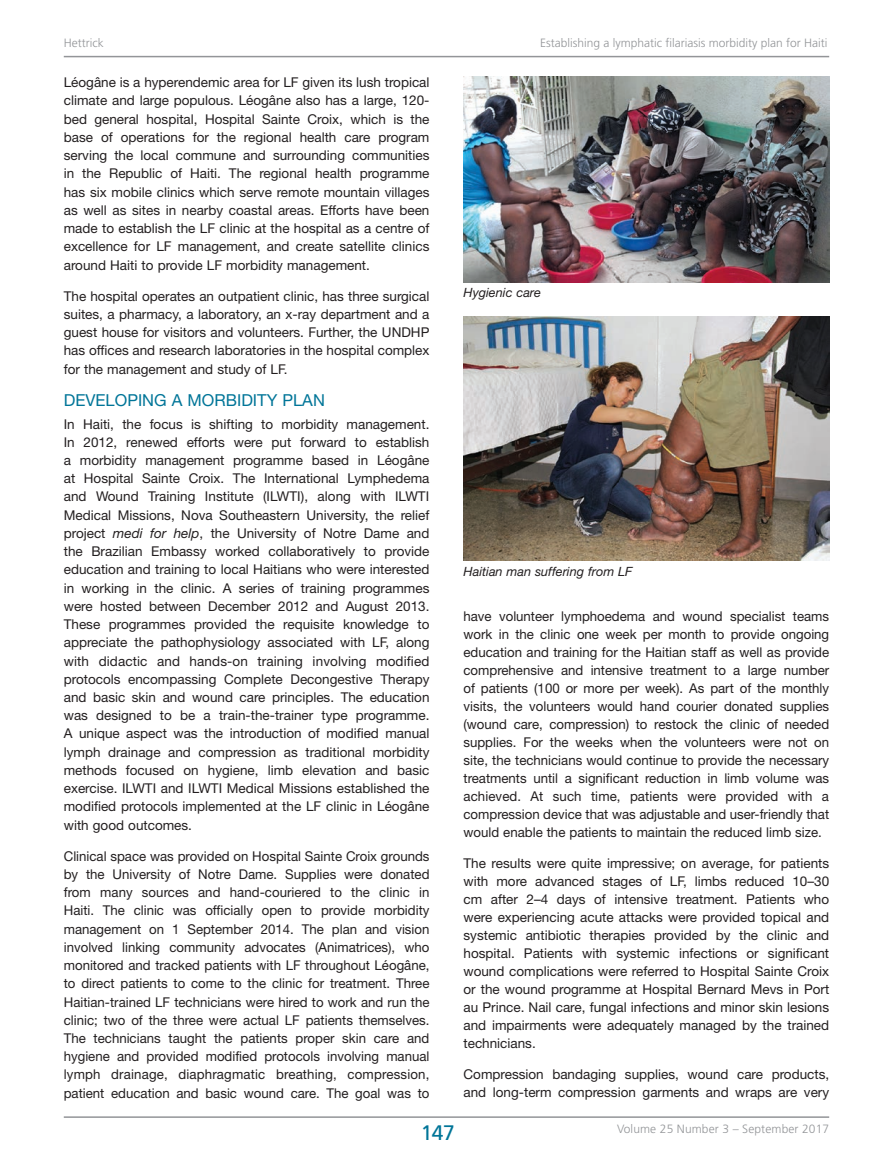
<style>
.page{position:relative;width:893px;height:1170px;background:#fff}
.page>*{position:absolute;margin:0;border:0;box-sizing:border-box;transform-origin:0 0}
.t1{font:21px "Frutiger";color:#007598}
.WPR_Heading{font:16.5px "Helvetica Neue";color:#007598}
.WP_R_Galley{font:13.5px/18.1px "Helvetica Neue";color:#231f20;text-align:justify}
.WPR_Caption{font:italic 12.75px "Helvetica Neue";color:#231f20}
.t2{font:300 12px "Frutiger";color:#939598}
.s1{font-style:italic}
</style>
<div class="page">
<hr style="left:64px;top:1116px;width:765px;height:1px;background:#939598">
<hr style="left:64px;top:56px;width:765px;height:1px;background:#939598">
<img style="left:463px;top:77px;width:366px;height:206px">
<img style="left:463px;top:317px;width:366px;height:243px">
<p class="t2" style="left:64px;top:36px;width:41px">Hettrick</p>
<p class="t2" style="left:540px;top:36px;width:289px">Establishing a lymphatic filariasis morbidity plan for Haiti</p>
<p class="WP_R_Galley" style="left:64px;top:73px;width:367px">Léogâne is a hyperendemic area for LF given its lush tropical climate and large populous. Léogâne also has a large, 120- bed general hospital, Hospital Sainte Croix, which is the base of operations for the regional health care program serving the local commune and surrounding communities in the Republic of Haiti. The regional health programme has six mobile clinics which serve remote mountain villages as well as sites in nearby coastal areas. Efforts have been made to establish the LF clinic at the hospital as a centre of excellence for LF management, and create satellite clinics around Haiti to provide LF morbidity management.</p>
<p class="WP_R_Galley" style="left:64px;top:286px;width:367px">The hospital operates an outpatient clinic, has three surgical suites, a pharmacy, a laboratory, an x-ray department and a guest house for visitors and volunteers. Further, the UNDHP has offices and research laboratories in the hospital complex for the management and study of LF.</p>
<p class="WPR_Heading" style="left:64px;top:390px;width:263px">DEVELOPING A MORBIDITY PLAN</p>
<p class="WP_R_Galley" style="left:64px;top:414px;width:367px">In Haiti, the focus is shifting to morbidity management.<br>In 2012, renewed efforts were put forward to establish a morbidity management programme based in Léogâne at Hospital Sainte Croix. The International Lymphedema and Wound Training Institute (ILWTI), along with ILWTI Medical Missions, Nova Southeastern University, the relief project <span class="s1">medi for help</span>, the University of Notre Dame and the Brazilian Embassy worked collaboratively to provide education and training to local Haitians who were interested in working in the clinic. A series of training programmes were hosted between December 2012 and August 2013.<br>These programmes provided the requisite knowledge to appreciate the pathophysiology associated with LF, along with didactic and hands-on training involving modified protocols encompassing Complete Decongestive Therapy and basic skin and wound care principles. The education was designed to be a train-the-trainer type programme.<br>A unique aspect was the introduction of modified manual lymph drainage and compression as traditional morbidity methods focused on hygiene, limb elevation and basic exercise. ILWTI and ILWTI Medical Missions established the modified protocols implemented at the LF clinic in Léogâne with good outcomes.</p>
<p class="WP_R_Galley" style="left:64px;top:846px;width:367px">Clinical space was provided on Hospital Sainte Croix grounds by the University of Notre Dame. Supplies were donated from many sources and hand-couriered to the clinic in Haiti. The clinic was officially open to provide morbidity management on 1 September 2014. The plan and vision involved linking community advocates (Animatrices), who monitored and tracked patients with LF throughout Léogâne, to direct patients to come to the clinic for treatment. Three Haitian-trained LF technicians were hired to work and run the clinic; two of the three were actual LF patients themselves.<br>The technicians taught the patients proper skin care and hygiene and provided modified protocols involving manual lymph drainage, diaphragmatic breathing, compression, patient education and basic wound care. The goal was to</p>
<h1 class="t1" style="left:421px;top:1120px;width:36px">147</h1>
<p class="WPR_Caption" style="left:463px;top:285px;width:79px">Hygienic care</p>
<p class="WPR_Caption" style="left:463px;top:564px;width:171px">Haitian man suffering from LF</p>
<p class="WP_R_Galley" style="left:463px;top:607px;width:367px">have volunteer lymphoedema and wound specialist teams work in the clinic one week per month to provide ongoing education and training for the Haitian staff as well as provide comprehensive and intensive treatment to a large number of patients (100 or more per week). As part of the monthly visits, the volunteers would hand courier donated supplies (wound care, compression) to restock the clinic of needed supplies. For the weeks when the volunteers were not on site, the technicians would continue to provide the necessary treatments until a significant reduction in limb volume was achieved. At such time, patients were provided with a compression device that was adjustable and user-friendly that would enable the patients to maintain the reduced limb size.</p>
<p class="WP_R_Galley" style="left:463px;top:854px;width:367px">The results were quite impressive; on average, for patients with more advanced stages of LF, limbs reduced 10–30 cm after 2–4 days of intensive treatment. Patients who were experiencing acute attacks were provided topical and systemic antibiotic therapies provided by the clinic and hospital. Patients with systemic infections or significant wound complications were referred to Hospital Sainte Croix or the wound programme at Hospital Bernard Mevs in Port au Prince. Nail care, fungal infections and minor skin lesions and impairments were adequately managed by the trained technicians.</p>
<p class="WP_R_Galley" style="left:463px;top:1064px;width:367px">Compression bandaging supplies, wound care products, and long-term compression garments and wraps are very</p>
<p class="t2" style="left:617px;top:1122px;width:214px">Volume 25 Number 3 – September 2017</p>
</div>
